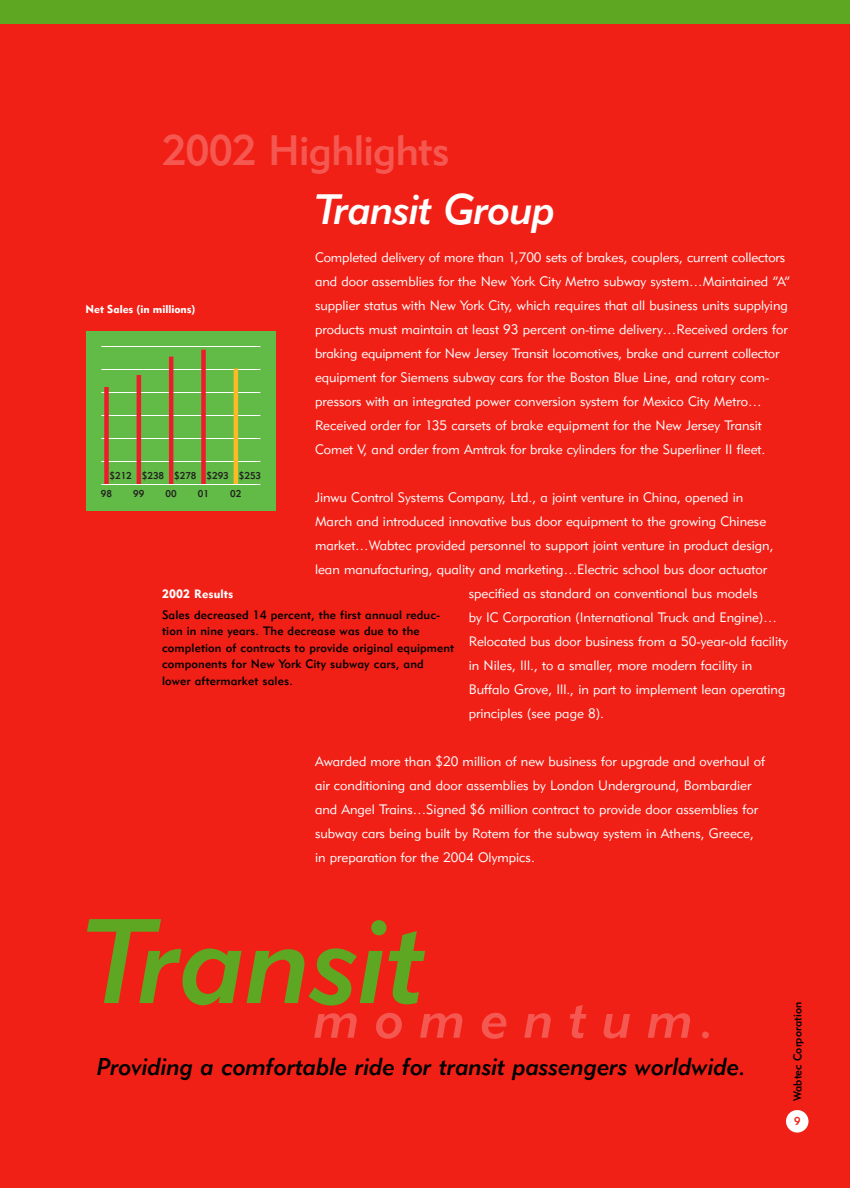
<style>
.page{position:relative;width:850px;height:1188px;background:#fff}
.page>*{position:absolute;margin:0;border:0;box-sizing:border-box;transform-origin:0 0}
.t1{font:118.5px "Geometric 415 BT Medium Italic A";color:#5ea722}
.t2{font:54px "Geometric 415 BT Medium Italic A";letter-spacing:.285em;color:#f45851}
.t3{font:42px "Geometric 415 BT Medium A";letter-spacing:-.015em;color:#f45851}
.t4{font:42px "Geometric 415 BT Medium Italic A";letter-spacing:-.015em;color:#fff}
.t5{font:24px "Geometric 415 BT Medium Italic A";color:#000}
.t6{font:13.5px/24px "Geometric 415 BT Lite A";color:#fff}
.t7{font:12px/16.5px "Geometric 415 BT Medium A";letter-spacing:.01em;color:#000}
.t8{font:900 12px "Geometric 415 BT";letter-spacing:.01em;color:#fff}
.t9{font:11.25px "Geometric 415 BT Black A";color:#fff}
.t10{font:11.25px "Geometric 415 BT Medium A";color:#000}
.t11{font:11.25px "Geometric 415 BT Medium A";color:#f12016}
.t12{font:9.75px "Geometric 415 BT Medium A";color:#231f1f}
</style>
<div class="page">
<div style="left:0;top:24px;width:850px;height:1164px;background:#f12016"></div>
<div style="left:0;top:0;width:850px;height:24px;background:#5ea722"></div>
<div style="left:786px;top:1110px;width:22px;height:23px;background:#fff;border-radius:50%"></div>
<div style="left:86px;top:332px;width:189px;height:180px;background:#61bb46"></div>
<hr style="left:101px;top:346px;width:159px;height:1px;background:#fff">
<hr style="left:101px;top:461px;width:159px;height:1px;background:#fff">
<hr style="left:101px;top:438px;width:159px;height:1px;background:#fff">
<hr style="left:101px;top:415px;width:159px;height:1px;background:#fff">
<hr style="left:101px;top:369px;width:159px;height:1px;background:#fff">
<hr style="left:101px;top:392px;width:159px;height:1px;background:#fff">
<div style="left:104px;top:387px;width:5px;height:97px;background:#ee1b2d"></div>
<hr style="left:137px;top:375px;width:4px;height:109px;background:#ee1b2d">
<hr style="left:169px;top:357px;width:4px;height:127px;background:#ee1b2d">
<div style="left:201px;top:350px;width:5px;height:134px;background:#ee1b2d"></div>
<hr style="left:234px;top:369px;width:4px;height:115px;background:#fdb926">
<hr style="left:101px;top:484px;width:159px;height:1px;background:#fff">
<h3 class="t3" style="left:162px;top:135px;width:289px">2002 Highlights</h3>
<h3 class="t4" style="left:315px;top:194px;width:242px">Transit Group</h3>
<p class="t6" style="left:315px;top:246px;width:477px">Completed delivery of more than 1,700 sets of brakes, couplers, current collectors and door assemblies for the New York City Metro subway system…Maintained “A” supplier status with New York City, which requires that all business units supplying products must maintain at least 93 percent on-time delivery…Received orders for braking equipment for New Jersey Transit locomotives, brake and current collector equipment for Siemens subway cars for the Boston Blue Line, and rotary com&shy;pressors with an integrated power conversion system for Mexico City Metro… Received order for 135 carsets of brake equipment for the New Jersey Transit Comet V, and order from Amtrak for brake cylinders for the Superliner II fleet.</p>
<p class="t6" style="left:315px;top:486px;width:430px">Jinwu Control Systems Company, Ltd., a joint venture in China, opened in</p>
<p class="t6" style="left:315px;top:510px;width:453px">March and introduced innovative bus door equipment to the growing Chinese</p>
<p class="t6" style="left:315px;top:534px;width:460px">market…Wabtec provided personnel to support joint venture in product design,</p>
<p class="t6" style="left:315px;top:558px;width:453px">lean manufacturing, quality and marketing…Electric school bus door actuator</p>
<p class="t6" style="left:469px;top:582px;width:291px">specified as standard on conventional bus models</p>
<p class="t6" style="left:469px;top:606px;width:310px">by IC Corporation (International Truck and Engine)…</p>
<p class="t6" style="left:469px;top:630px;width:321px">Relocated bus door business from a 50-year-old facility</p>
<p class="t6" style="left:469px;top:654px;width:285px">in Niles, Ill., to a smaller, more modern facility in</p>
<p class="t6" style="left:469px;top:678px;width:318px">Buffalo Grove, Ill., in part to implement lean operating</p>
<p class="t6" style="left:469px;top:702px;width:137px">principles (see page 8).</p>
<p class="t6" style="left:315px;top:750px;width:452px">Awarded more than $20 million of new business for upgrade and overhaul of air conditioning and door assemblies by London Underground, Bombardier and Angel Trains…Signed $6 million contract to provide door assemblies for subway cars being built by Rotem for the subway system in Athens, Greece, in preparation for the 2004 Olympics.</p>
<p class="t9" style="left:86px;top:305px;width:111px">Net Sales (in millions)</p>
<p class="t12" style="left:110px;top:472px;width:153px">$212 $238 $278 $293 $253</p>
<p class="t12" style="left:101px;top:490px;width:13px">98</p>
<p class="t12" style="left:230px;top:490px;width:13px">02</p>
<p class="t12" style="left:133px;top:490px;width:13px">99</p>
<p class="t12" style="left:166px;top:490px;width:13px">00</p>
<p class="t12" style="left:198px;top:490px;width:13px">01</p>
<p class="t8" style="left:162px;top:589px;width:73px">2002 Results</p>
<p class="t7" style="left:162px;top:608px;width:294px">Sales decreased 14 percent, the first annual reduc&shy;tion in nine years. The decrease was due to the completion of contracts to provide original equipment components for New York City subway cars, and lower aftermarket sales.</p>
<h1 class="t1" style="left:83px;top:919px;width:345px">Transit</h1>
<h2 class="t2" style="left:314px;top:999px;width:402px">momentum.</h2>
<h3 class="t5" style="left:97px;top:1058px;width:651px">Providing a comfortable ride for transit passengers worldwide.</h3>
<p class="t10" style="left:793px;top:1101px;width:100px;rotate:-90deg">Wabtec Corporation</p>
<p class="t11" style="left:794px;top:1117px;width:8px">9</p>
</div>
